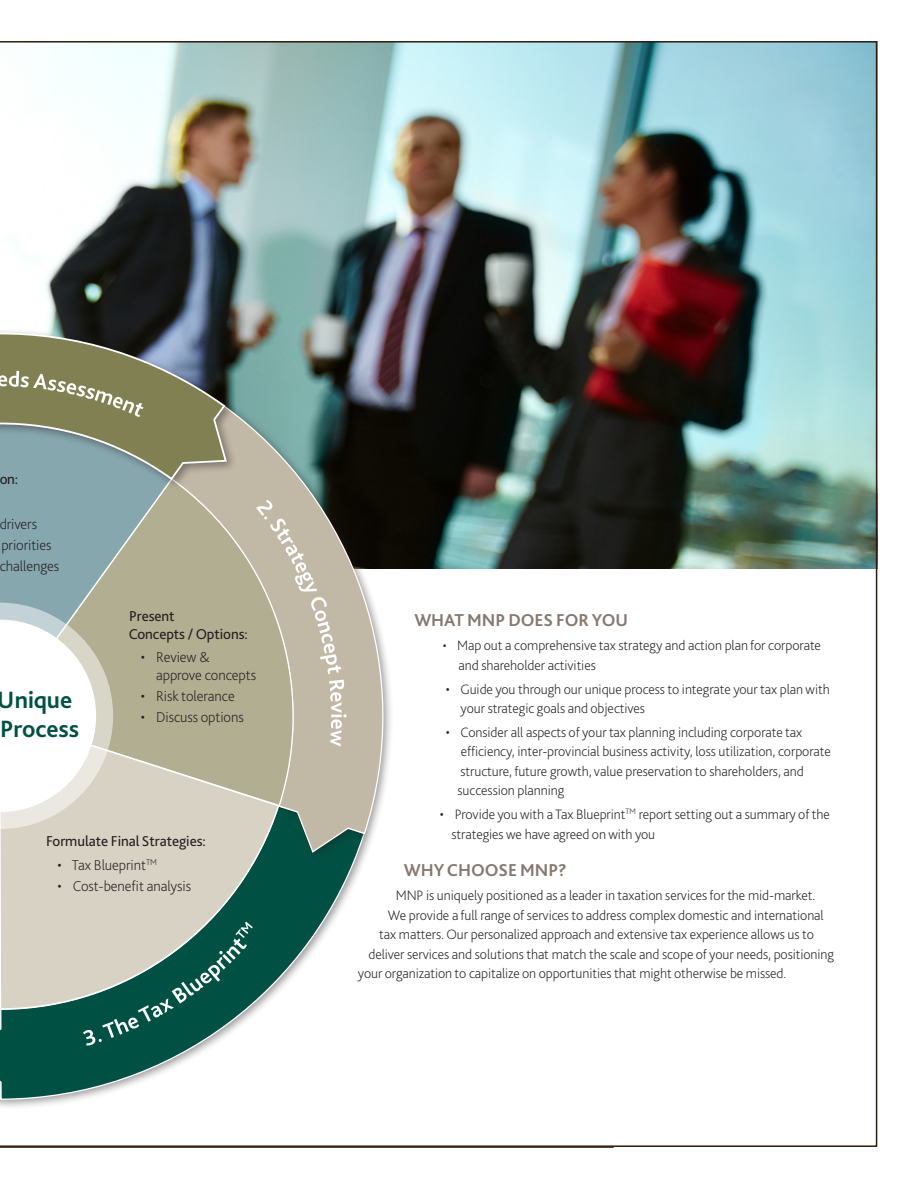
<style>
.page{position:relative;width:918px;height:1188px;background:#fff}
.page>*{position:absolute;margin:0;border:0;box-sizing:border-box;transform-origin:0 0}
.t1{font:700 24.75px/29.7px "Bliss 2";letter-spacing:-.005em;color:#005143}
.t2{font:700 18px "Bliss 2";letter-spacing:-.005em;color:#85786e}
.t3{font:200 15px/21px "Bliss 2";letter-spacing:-.005em;color:#231f20}
.t4{font:15px/18px "Bliss 2";letter-spacing:-.005em;color:#231f20}
.t5{font:200 14.25px/19.5px "Bliss 2";letter-spacing:-.005em;color:#231f20}
.s1{font-size:13.5px}
</style>
<div class="page">
<hr style="left:0;top:1147px;width:614px;height:1px;background:#2d1c0c">
<img style="left:0;top:41px;width:877px;height:1106px">
<div style="left:0;top:800px;width:374px;height:310px;background:#231f20;opacity:.45"></div>
<svg style="left:347px;top:404px;width:69px;height:450px"></svg>
<svg style="left:0;top:306px;width:347px;height:794px;background:#9eab9d"></svg>
<p class="t4" style="left:-1px;top:470px;width:20px">on:</p>
<p class="t3" style="left:-1px;top:513px;width:61px">drivers priorities challenges</p>
<h1 class="t1" style="left:-2px;top:684px;width:83px">Unique<br>Process</h1>
<p class="t4" style="left:129px;top:607px;width:121px">Present<br>Concepts / Options:</p>
<p class="t3" style="left:156px;top:648px;width:102px;line-height:18px;text-indent:-15px">• Review &amp; approve concepts</p>
<p class="t3" style="left:141px;top:685px;width:96px">• Risk tolerance</p>
<p class="t3" style="left:141px;top:706px;width:105px">• Discuss options</p>
<p class="t4" style="left:46px;top:832px;width:161px">Formulate Final Strategies:</p>
<p class="t3" style="left:57px;top:854px;width:101px">• Tax Blueprint<sup>TM</sup></p>
<p class="t3" style="left:57px;top:875px;width:135px">• Cost-benefit analysis</p>
<p class="t2" style="left:414px;top:609px;width:215px">WHAT MNP DOES FOR YOU</p>
<p class="t5" style="left:459px;top:635px;width:364px;text-indent:-16px"><span class="s1">•</span> Map out a comprehensive tax strategy and action plan for corporate and shareholder activities</p>
<p class="t5" style="left:461px;top:679px;width:371px;text-indent:-15px">• Guide you through our unique process to integrate your tax plan with your strategic goals and objectives</p>
<p class="t5" style="left:458px;top:722px;width:375px;text-indent:-12px">• Consider all aspects of your tax planning including corporate tax efficiency, inter-provincial business activity, loss utilization, corporate structure, future growth, value preservation to shareholders, and succession planning</p>
<p class="t5" style="left:452px;top:804px;width:380px;text-indent:-12px">• Provide you with a Tax Blueprint<sup>TM</sup> report setting out a summary of the strategies we have agreed on with you</p>
<p class="t2" style="left:404px;top:859px;width:164px">WHY CHOOSE MNP?</p>
<p class="t5" style="left:396px;top:885px;width:421px">MNP is uniquely positioned as a leader in taxation services for the mid-market.</p>
<p class="t5" style="left:388px;top:905px;width:437px">We provide a full range of services to address complex domestic and international</p>
<p class="t5" style="left:379px;top:924px;width:436px">tax matters. Our personalized approach and extensive tax experience allows us to</p>
<p class="t5" style="left:369px;top:944px;width:467px">deliver services and solutions that match the scale and scope of your needs, positioning</p>
<p class="t5" style="left:358px;top:963px;width:430px">your organization to capitalize on opportunities that might otherwise be missed.</p>
</div>
